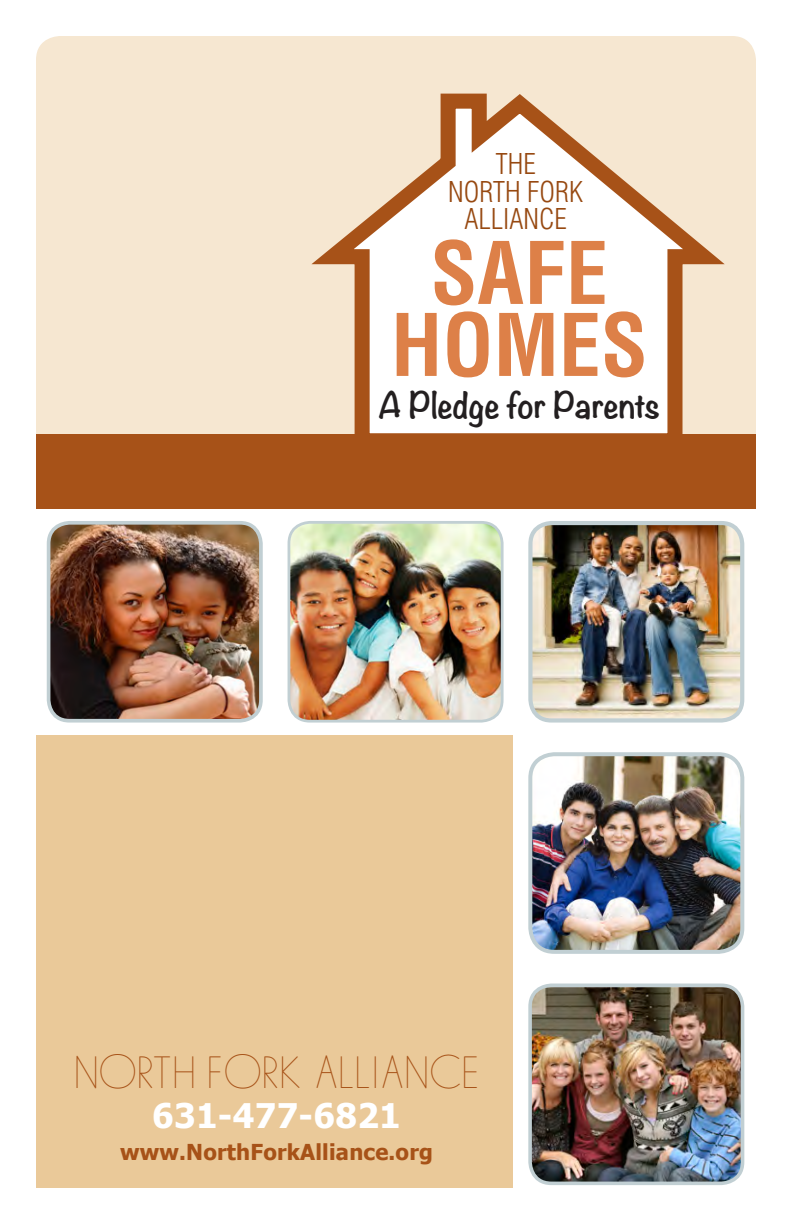
<style>
.page{position:relative;width:792px;height:1224px;background:#fff}
.page>*{position:absolute;margin:0;border:0;box-sizing:border-box;transform-origin:0 0}
.t1{font:700 condensed 84px "Helvetica";color:#dd8048}
.t2{font:39.8px "Land C Hairline";letter-spacing:.01em;color:#a75218}
.t3{font:700 33.8px "Tahoma";letter-spacing:.01em;color:#fff}
.t4{font:700 32px "Noteworthy";color:#231f20}
.t5{font:300 condensed 28px "Helvetica";color:#974911}
.t6{font:700 22px "Tahoma";letter-spacing:.01em;color:#a75218}
</style>
<div class="page">
<div style="left:36px;top:736px;width:477px;height:452px;background:#eac999"></div>
<div style="left:36px;top:36px;width:720px;height:444px;background:#f6e7d1;border-radius:24px"></div>
<svg style="left:311px;top:93px;width:414px;height:341px"></svg>
<div style="left:36px;top:434px;width:720px;height:75px;background:#a75218"></div>
<img style="left:289px;top:525px;width:211px;height:194px">
<div style="left:288px;top:521px;width:216px;height:202px;border:3px solid #c1cfd3;border-radius:21px"></div>
<img style="left:533px;top:526px;width:206px;height:192px">
<div style="left:528px;top:521px;width:216px;height:202px;border:4px solid #c1cfd3;border-radius:21px"></div>
<img style="left:49px;top:526px;width:209px;height:192px">
<div style="left:47px;top:521px;width:216px;height:202px;border:4px solid #c1cfd3;border-radius:21px"></div>
<img style="left:533px;top:987px;width:210px;height:195px">
<div style="left:528px;top:984px;width:216px;height:201px;border:4px solid #c1cfd3;border-radius:21px"></div>
<img style="left:533px;top:755px;width:208px;height:194px">
<div style="left:528px;top:752px;width:216px;height:202px;border:4px solid #c1cfd3;border-radius:24px"></div>
<p class="t5" style="left:495px;top:147px;width:42px">THE</p>
<p class="t5" style="left:448px;top:174px;width:136px">NORTH FORK</p>
<p class="t5" style="left:464px;top:202px;width:104px">ALLIANCE</p>
<p class="t1" style="left:431px;top:221px;width:179px">SAFE</p>
<p class="t1" style="left:391px;top:293px;width:258px">HOMES</p>
<p class="t4" style="left:378px;top:377px;width:284px">A Pledge for Parents</p>
<p class="t2" style="left:74px;top:1047px;width:406px">NORTH FORK ALLIANCE</p>
<p class="t3" style="left:152px;top:1094px;width:250px">631-477-6821</p>
<p class="t6" style="left:120px;top:1138px;width:314px">www.NorthForkAlliance.org</p>
</div>
